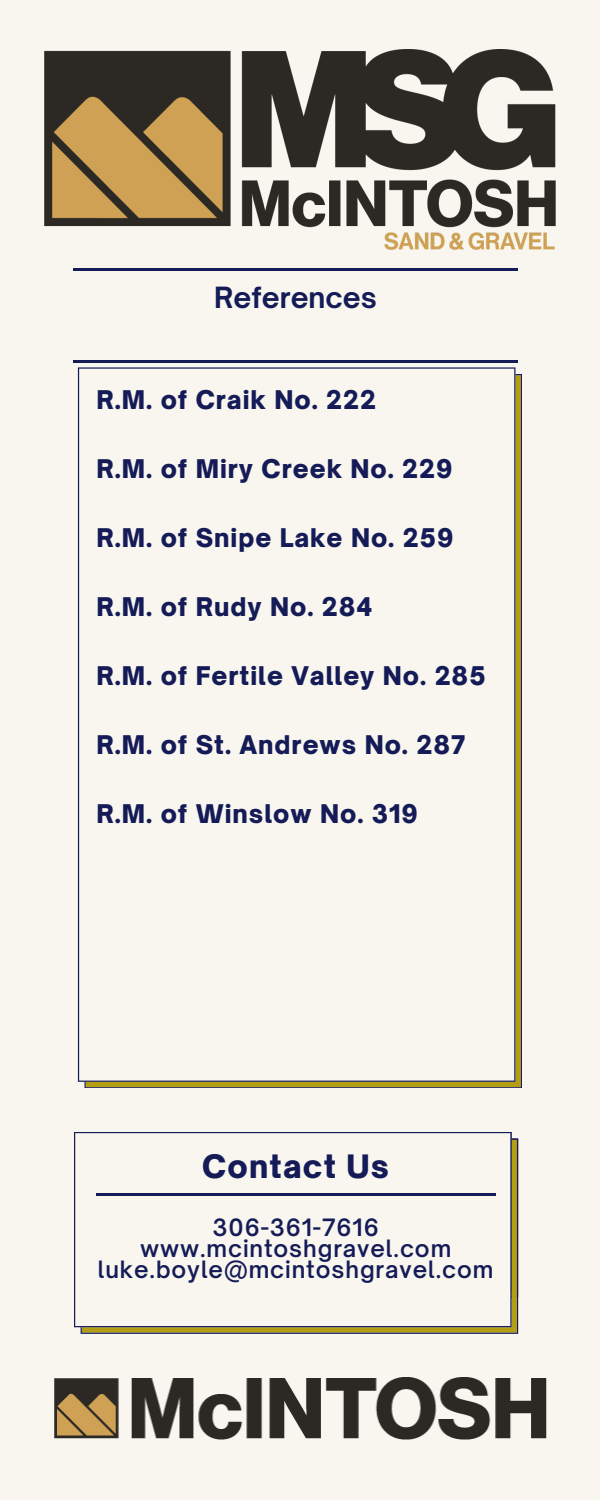
<style>
.page{position:relative;width:600px;height:1500px;background:#f8f6ef}
.page>*{position:absolute;margin:0;border:0;box-sizing:border-box;transform-origin:0 0}
.t1{font:900 30.9px "Open Sauce One";letter-spacing:.04em;color:#141b57}
.t2{font:700 28px "Open Sauce One";color:#141b57}
.t3{font:900 24.7px "Open Sauce One";letter-spacing:.04em;color:#141b57}
.t4{font:600 22.9px "Open Sauce One";letter-spacing:.04em;color:#141b57}
</style>
<div class="page">
<svg style="left:81px;top:1139px;width:437px;height:195px;background:#96882d"></svg>
<svg style="left:74px;top:1132px;width:438px;height:195px"></svg>
<hr style="left:96px;top:1193px;width:400px;height:2px;background:#141b57">
<img style="left:45px;top:50px;width:510px;height:199px">
<hr style="left:73px;top:269px;width:445px;height:2px;background:#141b57">
<hr style="left:73px;top:360px;width:445px;height:2px;background:#141b57">
<img style="left:54px;top:1377px;width:492px;height:63px">
<svg style="left:84px;top:374px;width:438px;height:714px;background:#998a22"></svg>
<svg style="left:78px;top:367px;width:438px;height:715px"></svg>
<p class="t2" style="left:214px;top:280px;width:164px">References</p>
<p class="t3" style="left:96px;top:384px;width:281px">R.M. of Craik No. 222</p>
<p class="t3" style="left:96px;top:453px;width:358px">R.M. of Miry Creek No. 229</p>
<p class="t3" style="left:96px;top:522px;width:359px">R.M. of Snipe Lake No. 259</p>
<p class="t3" style="left:96px;top:591px;width:278px">R.M. of Rudy No. 284</p>
<p class="t3" style="left:96px;top:660px;width:391px">R.M. of Fertile Valley No. 285</p>
<p class="t3" style="left:96px;top:729px;width:371px">R.M. of St. Andrews No. 287</p>
<p class="t3" style="left:96px;top:798px;width:323px">R.M. of Winslow No. 319</p>
<p class="t1" style="left:202px;top:1147px;width:188px">Contact Us</p>
<p class="t4" style="left:212px;top:1213px;width:168px">306-361-7616</p>
<p class="t4" style="left:140px;top:1234px;width:313px">www.mcintoshgravel.com</p>
<p class="t4" style="left:98px;top:1255px;width:397px">luke.boyle@mcintoshgravel.com</p>
</div>
